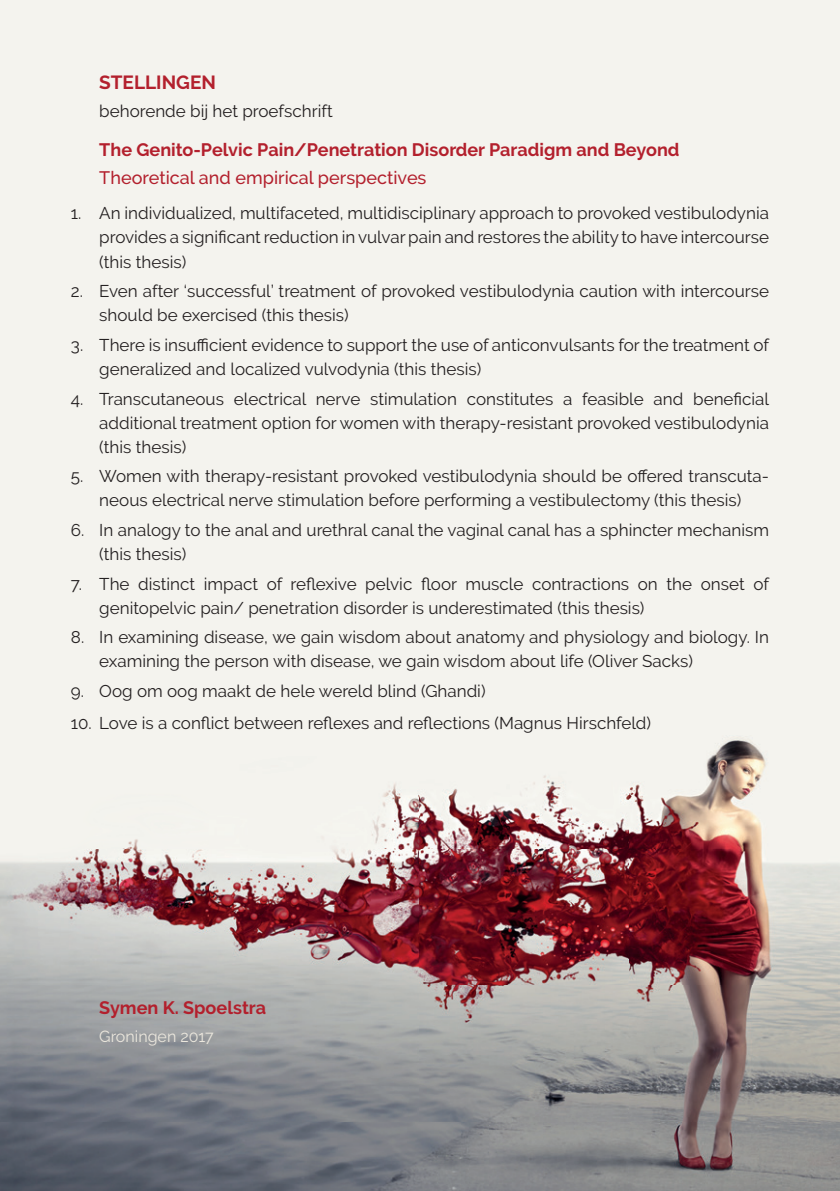
<style>
.page{position:relative;width:840px;height:1191px;background:#fff}
.page>*{position:absolute;margin:0;border:0;box-sizing:border-box;transform-origin:0 0}
.t1{font:700 19px "Raleway";color:#b3202d}
.t2{font:700 18px "Raleway";color:#b3202d}
.t3{font:500 18px "Raleway";color:#b3202d}
.t4{font:17px/24px "Raleway";color:#231f20}
.t5{font:16px "Raleway";color:#ebe7dd}
</style>
<div class="page">
<div style="left:0;top:0;width:839px;height:576px;background:#f4f3ee"></div>
<img style="left:0;top:576px;width:839px;height:615px">
<p class="t1" style="left:99px;top:71px;width:118px">STELLINGEN</p>
<p class="t4" style="left:99px;top:99px;width:235px">behorende bij het proefschrift</p>
<p class="t2" style="left:99px;top:139px;width:581px">The Genito-Pelvic Pain/Penetration Disorder Paradigm and Beyond</p>
<p class="t3" style="left:99px;top:167px;width:328px">Theoretical and empirical perspectives</p>
<p class="t4" style="left:99px;top:201px;width:671px;text-align:justify;text-indent:-28px">1. An individualized, multifaceted, multidisciplinary approach to provoked vestibulodynia provides a significant reduction in vulvar pain and restores the ability to have intercourse (this thesis)</p>
<p class="t4" style="left:99px;top:279px;width:670px;text-indent:-28px">2. Even after ‘successful’ treatment of provoked vestibulodynia caution with intercourse should be exercised (this thesis)</p>
<p class="t4" style="left:99px;top:333px;width:670px;text-indent:-28px">3. There is insufficient evidence to support the use of anticonvulsants for the treatment of generalized and localized vulvodynia (this thesis)</p>
<p class="t4" style="left:99px;top:386px;width:671px;text-align:justify;text-indent:-28px">4. Transcutaneous electrical nerve stimulation constitutes a feasible and beneficial additional treatment option for women with therapy-resistant provoked vestibulodynia (this thesis)</p>
<p class="t4" style="left:71px;top:464px;width:699px;text-align:center">5. Women with therapy-resistant provoked vestibulodynia should be offered transcuta&shy;neous electrical nerve stimulation before performing a vestibulectomy (this thesis)</p>
<p class="t4" style="left:99px;top:518px;width:670px;text-indent:-28px">6. In analogy to the anal and urethral canal the vaginal canal has a sphincter mechanism (this thesis)</p>
<p class="t4" style="left:99px;top:571px;width:670px;text-indent:-28px">7. The distinct impact of reflexive pelvic floor muscle contractions on the onset of genitopelvic pain/ penetration disorder is underestimated (this thesis)</p>
<p class="t4" style="left:99px;top:625px;width:671px;text-indent:-28px">8. In examining disease, we gain wisdom about anatomy and physiology and biology. In examining the person with disease, we gain wisdom about life (Oliver Sacks)</p>
<p class="t4" style="left:71px;top:679px;width:416px">9. Oog om oog maakt de hele wereld blind (Ghandi)</p>
<p class="t4" style="left:71px;top:710px;width:581px">10. Love is a conflict between reflexes and reflections (Magnus Hirschfeld)</p>
<p class="t2" style="left:99px;top:997px;width:168px">Symen K. Spoelstra</p>
<p class="t5" style="left:99px;top:1027px;width:116px">Groningen 2017</p>
</div>
